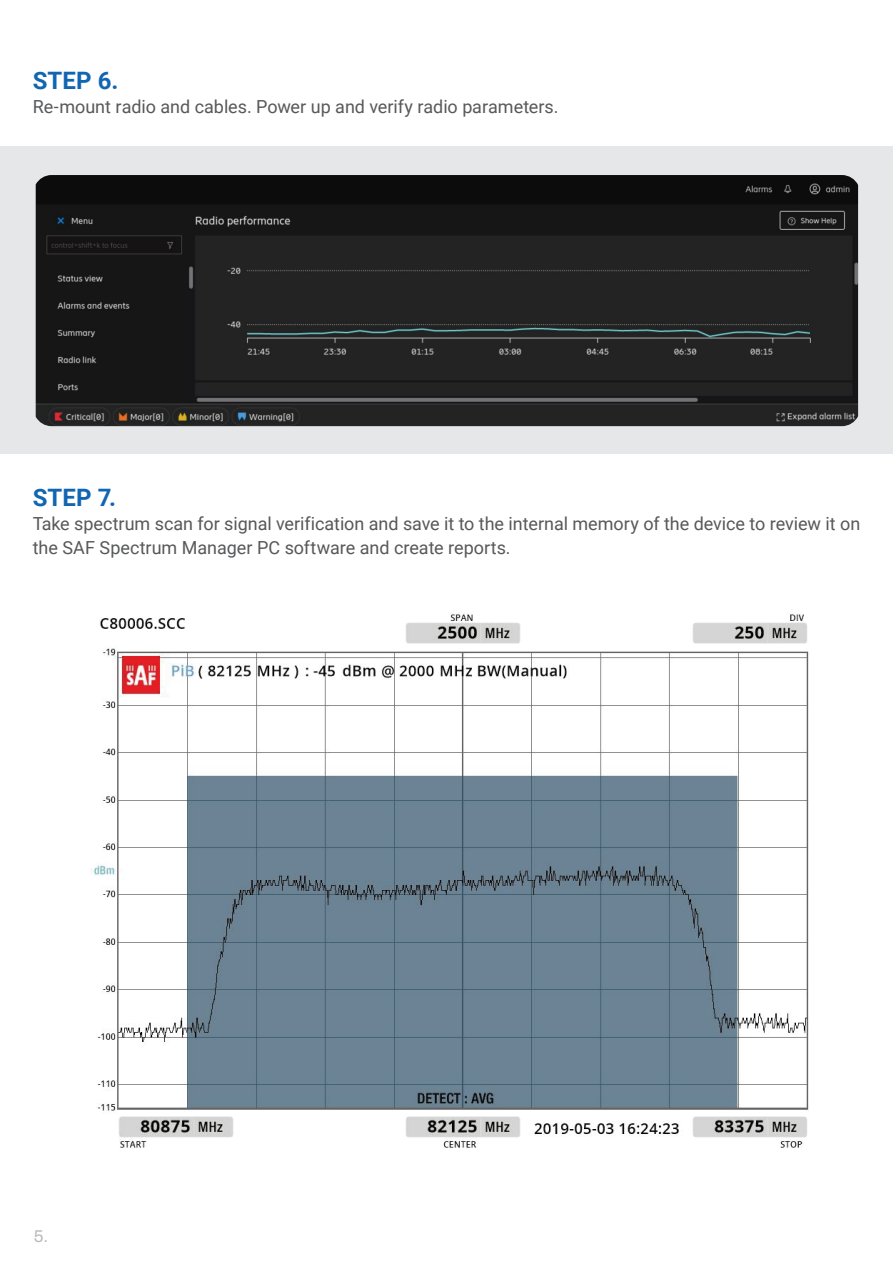
<style>
.page{position:relative;width:893px;height:1263px;background:#fff}
.page>*{position:absolute;margin:0;border:0;box-sizing:border-box;transform-origin:0 0}
.t1{font:700 24px "Roboto";letter-spacing:.005em;color:#1266b1}
.t2{font:18px/24px "Roboto";color:#57585a}
.t3{font:17.1px "Archivo";color:#bababa}
</style>
<div class="page">
<div style="left:0;top:146px;width:893px;height:308px;background:#e6e7e9"></div>
<img style="left:36px;top:175px;width:822px;height:251px">
<img style="left:91px;top:613px;width:718px;height:535px">
<h1 class="t1" style="left:33px;top:64px;width:87px">STEP 6.</h1>
<p class="t2" style="left:33px;top:94px;width:527px">Re-mount radio and cables. Power up and verify radio parameters.</p>
<h1 class="t1" style="left:33px;top:481px;width:85px">STEP 7.</h1>
<p class="t2" style="left:33px;top:511px;width:829px">Take spectrum scan for signal verification and save it to the internal memory of the device to review it on the SAF Spectrum Manager PC software and create reports.</p>
<p class="t3" style="left:34px;top:1223px;width:16px">5.</p>
</div>
